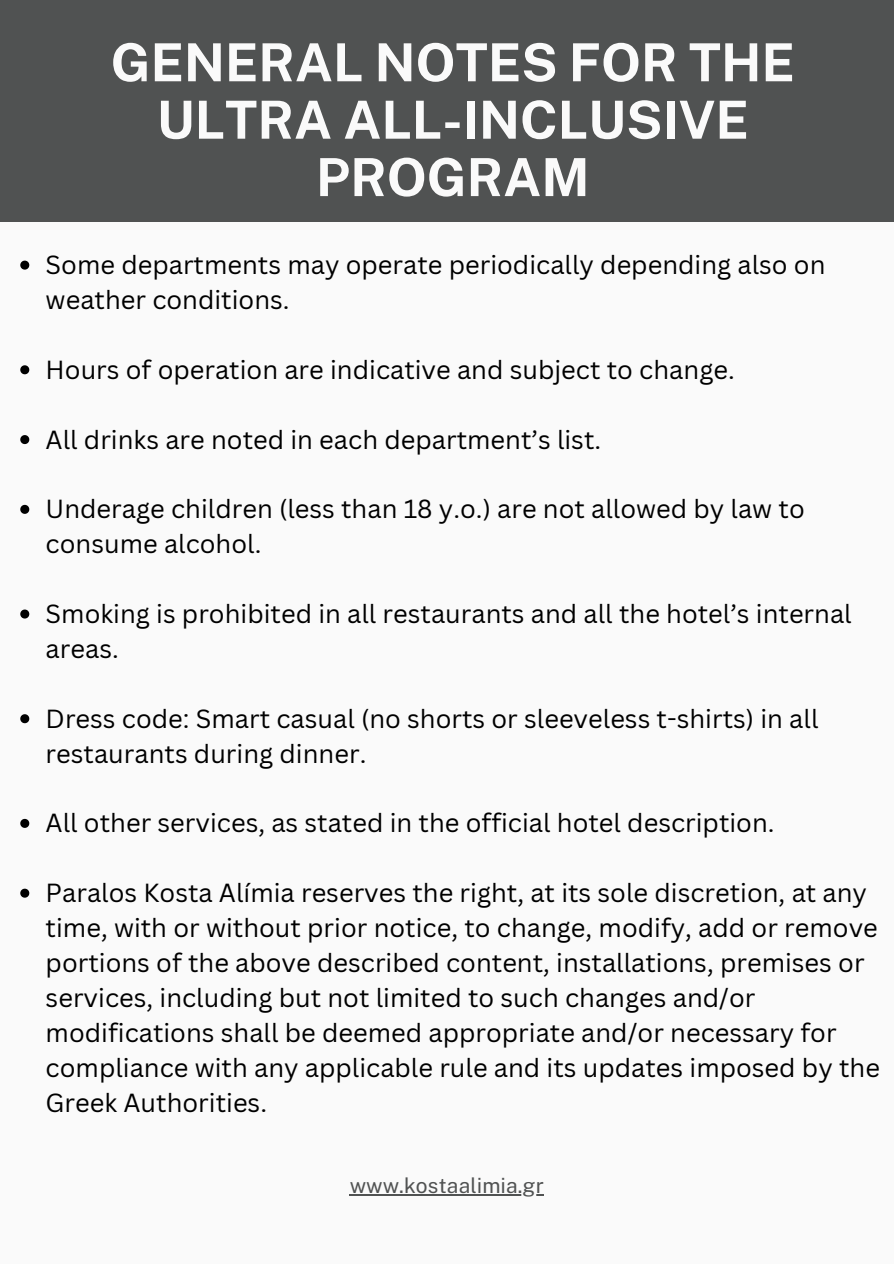
<style>
.page{position:relative;width:894px;height:1264px;background:#fff}
.page>*{position:absolute;margin:0;border:0;box-sizing:border-box;transform-origin:0 0}
.t1{font:700 52.5px/57.3px "Public Sans";color:#fafafa;text-align:center}
.t2{font:25.5px/34.8px "Canva Sans";color:#000}
.t3{font:21px "Public Sans";color:#505252}
</style>
<div class="page">
<div style="left:0;top:0;width:893px;height:1263px;background:#fafafa"></div>
<div style="left:0;top:0;width:893px;height:222px;background:#505252"></div>
<svg style="left:20px;top:260px;width:9px;height:9px"></svg>
<svg style="left:20px;top:365px;width:9px;height:9px"></svg>
<svg style="left:20px;top:435px;width:9px;height:9px"></svg>
<svg style="left:20px;top:505px;width:9px;height:9px"></svg>
<svg style="left:20px;top:609px;width:9px;height:9px"></svg>
<svg style="left:20px;top:714px;width:9px;height:9px"></svg>
<svg style="left:20px;top:818px;width:9px;height:9px"></svg>
<svg style="left:20px;top:888px;width:9px;height:9px"></svg>
<hr style="left:350px;top:1194px;width:193px;height:1px;background:#505252">
<h1 class="t1" style="left:111px;top:30px;width:685px">GENERAL NOTES FOR THE<br>ULTRA ALL-INCLUSIVE<br>PROGRAM</h1>
<p class="t2" style="left:46px;top:247px;width:781px">Some departments may operate periodically depending also on weather conditions.</p>
<p class="t2" style="left:46px;top:352px;width:690px">Hours of operation are indicative and subject to change.</p>
<p class="t2" style="left:46px;top:422px;width:557px">All drinks are noted in each department’s list.</p>
<p class="t2" style="left:46px;top:492px;width:760px">Underage children (less than 18 y.o.) are not allowed by law to consume alcohol.</p>
<p class="t2" style="left:46px;top:596px;width:807px">Smoking is prohibited in all restaurants and all the hotel’s internal areas.</p>
<p class="t2" style="left:46px;top:701px;width:774px">Dress code: Smart casual (no shorts or sleeveless t-shirts) in all restaurants during dinner.</p>
<p class="t2" style="left:46px;top:805px;width:730px">All other services, as stated in the official hotel description.</p>
<p class="t2" style="left:46px;top:875px;width:835px">Paralos Kosta Alímia reserves the right, at its sole discretion, at any time, with or without prior notice, to change, modify, add or remove portions of the above described content, installations, premises or services, including but not limited to such changes and/or modifications shall be deemed appropriate and/or necessary for compliance with any applicable rule and its updates imposed by the Greek Authorities.</p>
<p class="t3" style="left:350px;top:1170px;width:195px">www.kostaalimia.gr</p>
</div>
